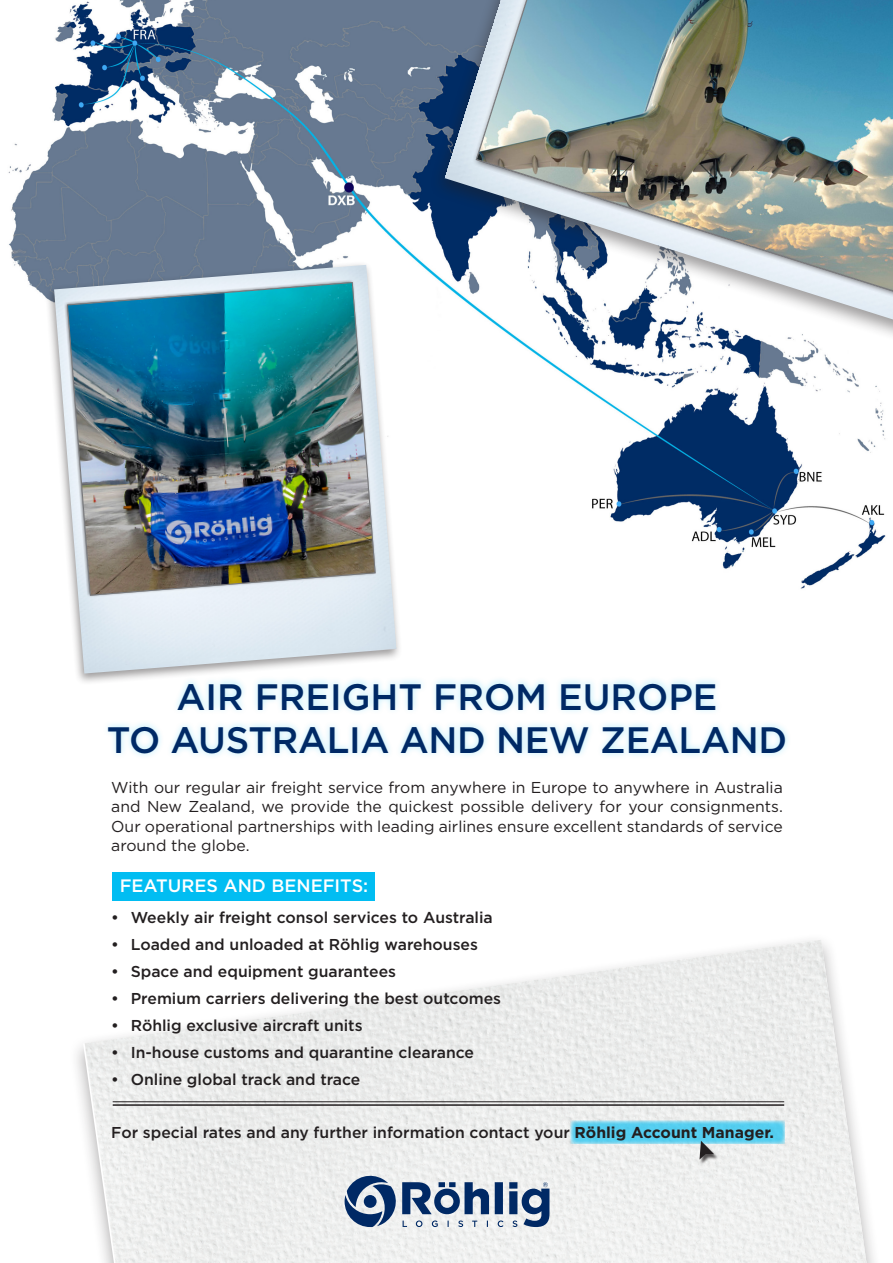
<style>
.page{position:relative;width:893px;height:1263px;background:#fff}
.page>*{position:absolute;margin:0;border:0;box-sizing:border-box;transform-origin:0 0}
.t1{font:500 36.75px/43.5px "Gotham";letter-spacing:-.01em;color:#002965;text-align:center}
.t2{font:500 18px "Gotham";color:#fff}
.t3{font:500 15.75px "Gotham";color:#231f20}
.Heading_2{font:15.75px/19.5px "Gotham";color:#231f20;text-align:justify}
.s1{font-weight:700}
</style>
<div class="page">
<img style="left:85px;top:940px;width:781px;height:323px">
<svg style="left:571px;top:1120px;width:214px;height:24px;background:#65d1ef"></svg>
<hr style="left:113px;top:1101px;width:671px;height:1px;background:#231f20">
<hr style="left:113px;top:1104px;width:671px;height:2px;background:#231f20">
<svg style="left:345px;top:1172px;width:204px;height:55px"></svg>
<div style="left:699px;top:1142px;width:19px;height:23px;background:#231f20;opacity:.75"></div>
<svg style="left:699px;top:1141px;width:15px;height:18px"></svg>
<img style="left:8px;top:0;width:878px;height:589px">
<div style="left:112px;top:872px;width:262px;height:28px;background:#01bdf2"></div>
<div style="left:45px;top:261px;width:358px;height:424px;background:#231f20;opacity:.45"></div>
<img style="left:54px;top:265px;width:342px;height:408px">
<svg style="left:64px;top:279px;width:315px;height:320px;fill:#e5edf5"></svg>
<img style="left:67px;top:282px;width:308px;height:314px">
<div style="left:101px;top:675px;width:691px;height:85px;background:#01bdf2;opacity:.28"></div>
<div style="left:429px;top:0;width:464px;height:352px;background:#231f20;opacity:.45"></div>
<img style="left:444px;top:0;width:449px;height:319px">
<svg style="left:468px;top:0;width:425px;height:309px"></svg>
<img style="left:476px;top:0;width:417px;height:302px">
<p class="t1" style="left:107px;top:674px;width:682px">AIR FREIGHT FROM EUROPE<br>TO AUSTRALIA AND NEW ZEALAND</p>
<p class="Heading_2" style="left:111px;top:777px;width:673px">With our regular air freight service from anywhere in Europe to anywhere in Australia and New Zealand, we provide the quickest possible delivery for your consignments.<br>Our operational partnerships with leading airlines ensure excellent standards of service around the globe.</p>
<p class="t2" style="left:120px;top:874px;width:250px">FEATURES AND BENEFITS:</p>
<p class="t3" style="left:111px;top:907px;width:383px">• Weekly air freight consol services to Australia</p>
<p class="t3" style="left:111px;top:934px;width:368px">• Loaded and unloaded at Röhlig warehouses</p>
<p class="t3" style="left:111px;top:961px;width:286px">• Space and equipment guarantees</p>
<p class="t3" style="left:111px;top:988px;width:391px">• Premium carriers delivering the best outcomes</p>
<p class="t3" style="left:111px;top:1015px;width:253px">• Röhlig exclusive aircraft units</p>
<p class="t3" style="left:111px;top:1042px;width:364px">• In-house customs and quarantine clearance</p>
<p class="t3" style="left:111px;top:1069px;width:251px">• Online global track and trace</p>
<p class="t3" style="left:111px;top:1122px;width:664px">For special rates and any further information contact your <span class="s1">Röhlig Account Manager.</span></p>
</div>
